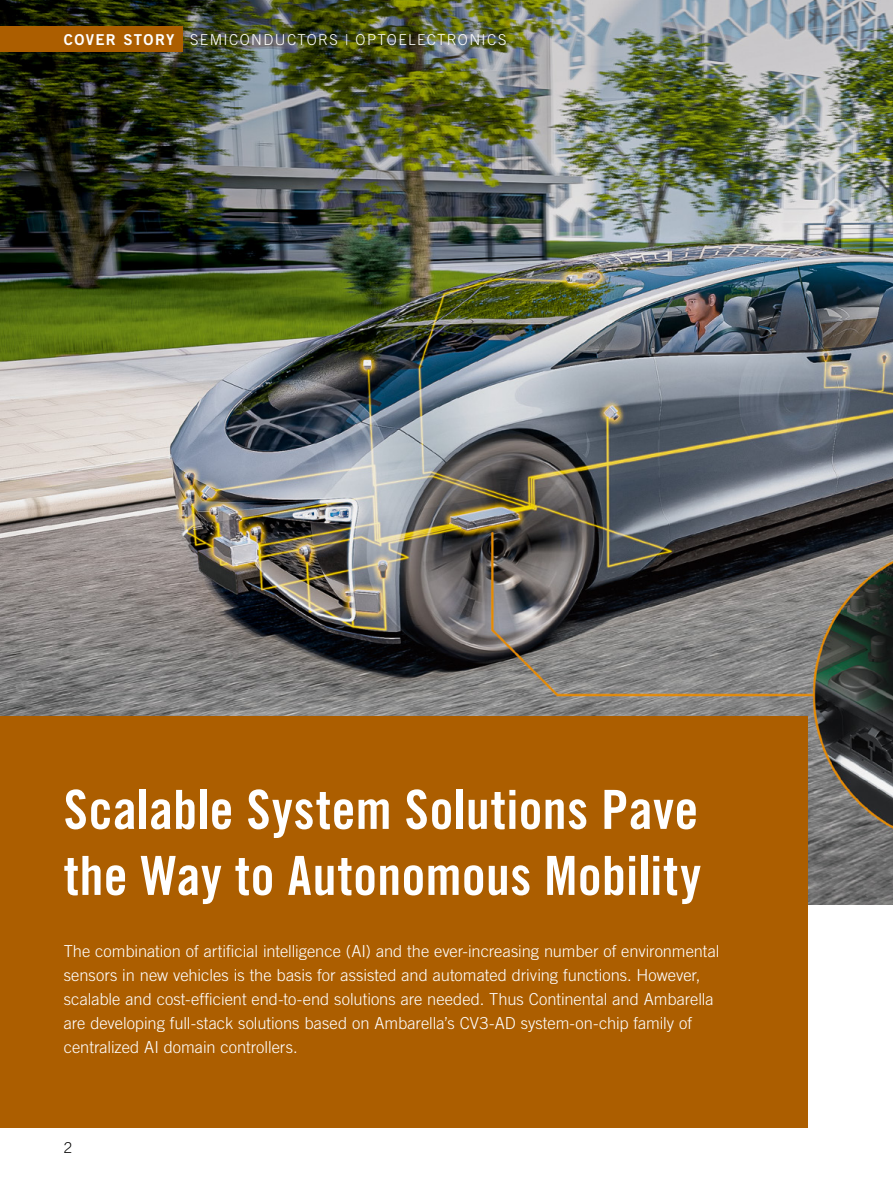
<style>
.page{position:relative;width:893px;height:1187px;background:#fff}
.page>*{position:absolute;margin:0;border:0;box-sizing:border-box;transform-origin:0 0}
.t1{font:54px/66px "Trade Gothic LT Std Bd Cn 20";letter-spacing:.005em;color:#fff}
.t2{font:300 16.5px/24px "Trade Gothic LT Std";letter-spacing:-.005em;color:#fff}
.t3{font:300 15px "Trade Gothic LT Std";letter-spacing:.095em;color:#fff}
.t4{font:300 15px "Trade Gothic LT Std";color:#000}
.s1{font-family:"Trade Gothic LT Std Bd 2";font-weight:400}
</style>
<div class="page">
<img style="left:0;top:0;width:893px;height:904px">
<div style="left:0;top:715px;width:808px;height:412px;background:#ac5e00"></div>
<div style="left:0;top:26px;width:183px;height:26px;background:#ac5e00"></div>
<p class="t3" style="left:64px;top:31px;width:427px"><span class="s1">COVER STORY</span> Semiconductors | Optoelectronics</p>
<h1 class="t1" style="left:64px;top:776px;width:639px">Scalable System Solutions Pave the Way to Autonomous Mobility</h1>
<p class="t2" style="left:64px;top:939px;width:657px">The combination of artificial intelligence (AI) and the ever-increasing number of environmental sensors in new vehicles is the basis for assisted and automated driving functions. However, scalable and cost-efficient end-to-end solutions are needed. Thus Continental and Ambarella are developing full-stack solutions based on Ambarella’s CV3-AD system-on-chip family of centralized AI domain controllers.</p>
<p class="t4" style="left:64px;top:1138px;width:10px">2</p>
</div>
